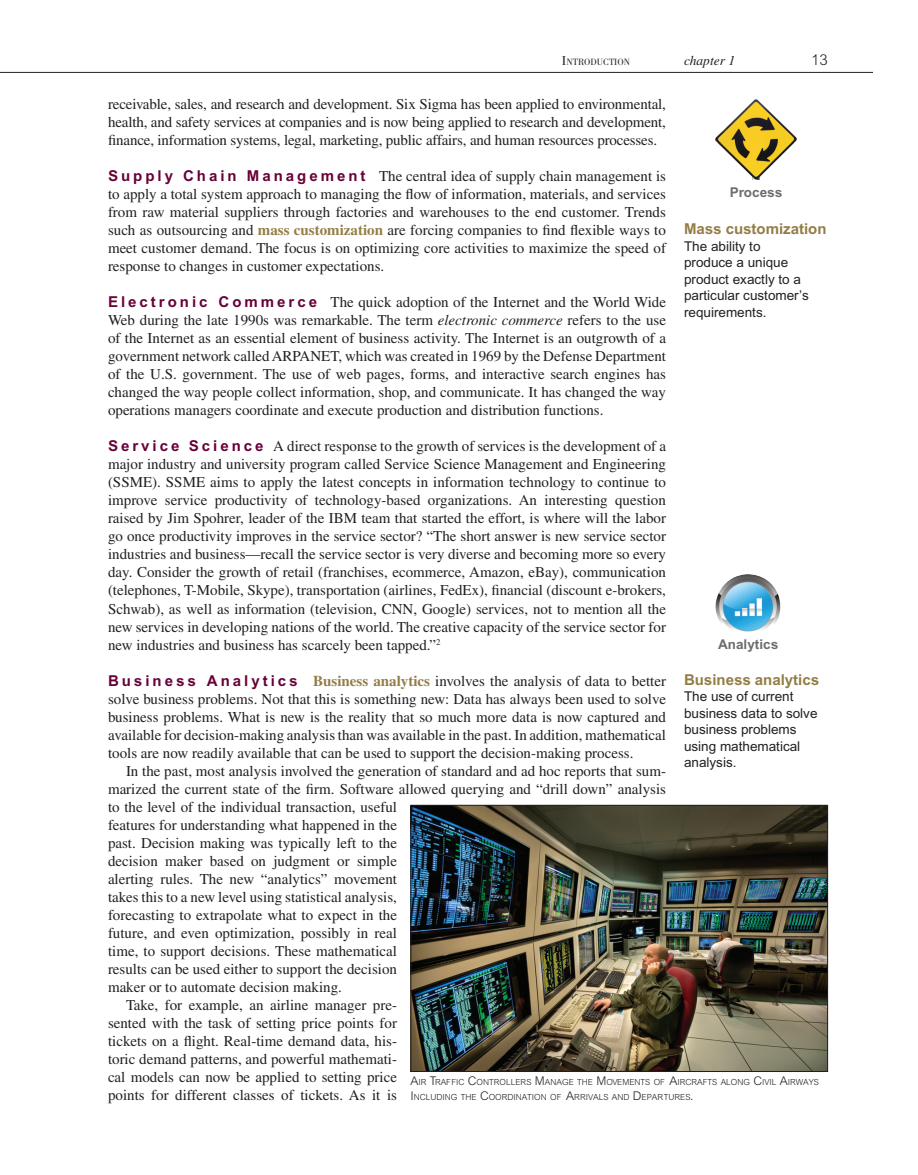
<style>
.page{position:relative;width:918px;height:1175px;background:#fff}
.page>*{position:absolute;margin:0;border:0;box-sizing:border-box;transform-origin:0 0}
.t1{font:15px/18px "Times LT Std";color:#231f20;text-align:justify}
.t2{font:15px "Times LT Std";letter-spacing:.055em;color:#231f20}
.t3{font:700 15px "Arial MT Std";color:#937d46}
.t4{font:300 15px "Arial MT Std";color:#231f20}
.t5{font:13.5px/16.5px "Arial MT Std";color:#231f20}
.t6{font:700 13.5px "Arial MT Std";color:#6c6d70}
.t7{font:italic 13.5px "Times LT Std";color:#231f20}
.t8{font:9.45px "Bodoni Std";color:#231f20}
.t9{font:300 8.4px/15px "Arial MT Std";color:#231f20}
.s1{font-size:13.5px}
.s2{font-family:"Arial MT Std";font-weight:700;color:#680038}
.s3{font-weight:700;color:#937d46}
.s4{font-style:italic}
.s5{font-size:12px}
</style>
<div class="page">
<hr style="left:0;top:72px;width:873px;height:1px;background:#231f20">
<img style="left:413px;top:807px;width:413px;height:262px">
<div style="left:411px;top:805px;width:417px;height:266px;border:1px solid #231f20"></div>
<img style="left:716px;top:99px;width:80px;height:80px">
<img style="left:716px;top:574px;width:64px;height:58px">
<p class="t8" style="left:562px;top:58px;width:70px"><span class="s1">I</span>NTRODUCTION</p>
<p class="t7" style="left:684px;top:55px;width:53px">chapter 1</p>
<p class="t4" style="left:811px;top:54px;width:18px">13</p>
<p class="t1" style="left:108px;top:97px;width:560px">receivable, sales, and research and development. Six Sigma has been applied to environmental, health, and safety services at companies and is now being applied to research and development, finance, information systems, legal, marketing, public affairs, and human resources processes.</p>
<p class="t1" style="left:108px;top:169px;width:560px"><span class="s2">S u p p l y C h a i n M a n a g e m e n t</span> The central idea of supply chain management is to apply a total system approach to managing the flow of information, materials, and services from raw material suppliers through factories and warehouses to the end customer. Trends such as outsourcing and <span class="s3">mass customization</span> are forcing companies to find flexible ways to meet customer demand. The focus is on optimizing core activities to maximize the speed of response to changes in customer expectations.</p>
<p class="t1" style="left:108px;top:295px;width:560px"><span class="s2">E l e c t r o n i c C o m m e r c e</span> The quick adoption of the Internet and the World Wide Web during the late 1990s was remarkable. The term <span class="s4">electronic commerce</span> refers to the use of the Internet as an essential element of business activity. The Internet is an outgrowth of a government network called ARPANET, which was created in 1969 by the Defense Department of the U.S. government. The use of web pages, forms, and interactive search engines has changed the way people collect information, shop, and communicate. It has changed the way operations managers coordinate and execute production and distribution functions.</p>
<p class="t1" style="left:108px;top:439px;width:560px"><span class="s2">S e r v i c e S c i e n c e</span> A direct response to the growth of services is the development of a major industry and university program called Service Science Management and Engineering (SSME). SSME aims to apply the latest concepts in information technology to continue to improve service productivity of technology-based organizations. An interesting question raised by Jim Spohrer, leader of the IBM team that started the effort, is where will the labor go once productivity improves in the service sector? “The short answer is new service sector industries and business—recall the service sector is very diverse and becoming more so every day. Consider the growth of retail (franchises, ecommerce, Amazon, eBay), communication (telephones, T-Mobile, Skype), transportation (airlines, FedEx), financial (discount e-brokers, Schwab), as well as information (television, CNN, Google) services, not to mention all the new services in developing nations of the world. The creative capacity of the service sector for new industries and business has scarcely been tapped.”<sup>2</sup></p>
<p class="t1" style="left:108px;top:673px;width:560px"><span class="s2">B u s i n e s s A n a l y t i c s</span> <span class="s3">Business analytics</span> involves the analysis of data to better solve business problems. Not that this is something new: Data has always been used to solve business problems. What is new is the reality that so much more data is now captured and available for decision-making analysis than was available in the past. In addition, mathematical tools are now readily available that can be used to support the decision-making process.</p>
<p class="t1" style="left:126px;top:763px;width:542px">In the past, most analysis involved the generation of standard and ad hoc reports that sum-</p>
<p class="t1" style="left:108px;top:781px;width:560px">marized the current state of the firm. Software allowed querying and “drill down” analysis</p>
<p class="t1" style="left:108px;top:799px;width:291px">to the level of the individual transaction, useful</p>
<p class="t1" style="left:108px;top:817px;width:291px">features for understanding what happened in the</p>
<p class="t1" style="left:108px;top:835px;width:291px">past. Decision making was typically left to the</p>
<p class="t1" style="left:108px;top:853px;width:291px">decision maker based on judgment or simple</p>
<p class="t1" style="left:108px;top:871px;width:291px">alerting rules. The new “analytics” movement</p>
<p class="t1" style="left:108px;top:889px;width:291px">takes this to a new level using statistical analysis,</p>
<p class="t1" style="left:108px;top:907px;width:291px">forecasting to extrapolate what to expect in the</p>
<p class="t1" style="left:108px;top:925px;width:291px">future, and even optimization, possibly in real</p>
<p class="t1" style="left:108px;top:943px;width:291px">time, to support decisions. These mathematical</p>
<p class="t1" style="left:108px;top:961px;width:291px">results can be used either to support the decision</p>
<p class="t1" style="left:108px;top:979px;width:235px">maker or to automate decision making.</p>
<p class="t1" style="left:126px;top:997px;width:273px">Take, for example, an airline manager pre-</p>
<p class="t1" style="left:108px;top:1015px;width:291px">sented with the task of setting price points for</p>
<p class="t1" style="left:108px;top:1033px;width:291px">tickets on a flight. Real-time demand data, his-</p>
<p class="t2" style="left:108px;top:1053px;width:291px">toric demand patterns, and powerful mathemati-</p>
<p class="t1" style="left:108px;top:1069px;width:291px">cal models can now be applied to setting price</p>
<p class="t1" style="left:108px;top:1087px;width:291px">points for different classes of tickets. As it is</p>
<p class="t6" style="left:730px;top:188px;width:54px">Process</p>
<p class="t3" style="left:684px;top:224px;width:144px">Mass customization</p>
<p class="t5" style="left:684px;top:239px;width:126px">The ability to produce a unique product exactly to a particular customer’s requirements.</p>
<p class="t6" style="left:718px;top:639px;width:62px">Analytics</p>
<p class="t3" style="left:684px;top:674px;width:137px">Business analytics</p>
<p class="t5" style="left:684px;top:689px;width:135px">The use of current business data to solve business problems using mathematical analysis.</p>
<p class="t9" style="left:411px;top:1075px;width:410px"><span class="s5">A</span>IR <span class="s5">T</span>RAFFIC <span class="s5">C</span>ONTROLLERS <span class="s5">M</span>ANAGE THE <span class="s5">M</span>OVEMENTS OF <span class="s5">A</span>IRCRAFTS ALONG <span class="s5">C</span>IVIL <span class="s5">A</span>IRWAYS<br><span class="s5">I</span>NCLUDING THE <span class="s5">C</span>OORDINATION OF <span class="s5">A</span>RRIVALS AND <span class="s5">D</span>EPARTURES<span class="s5">.</span></p>
</div>
